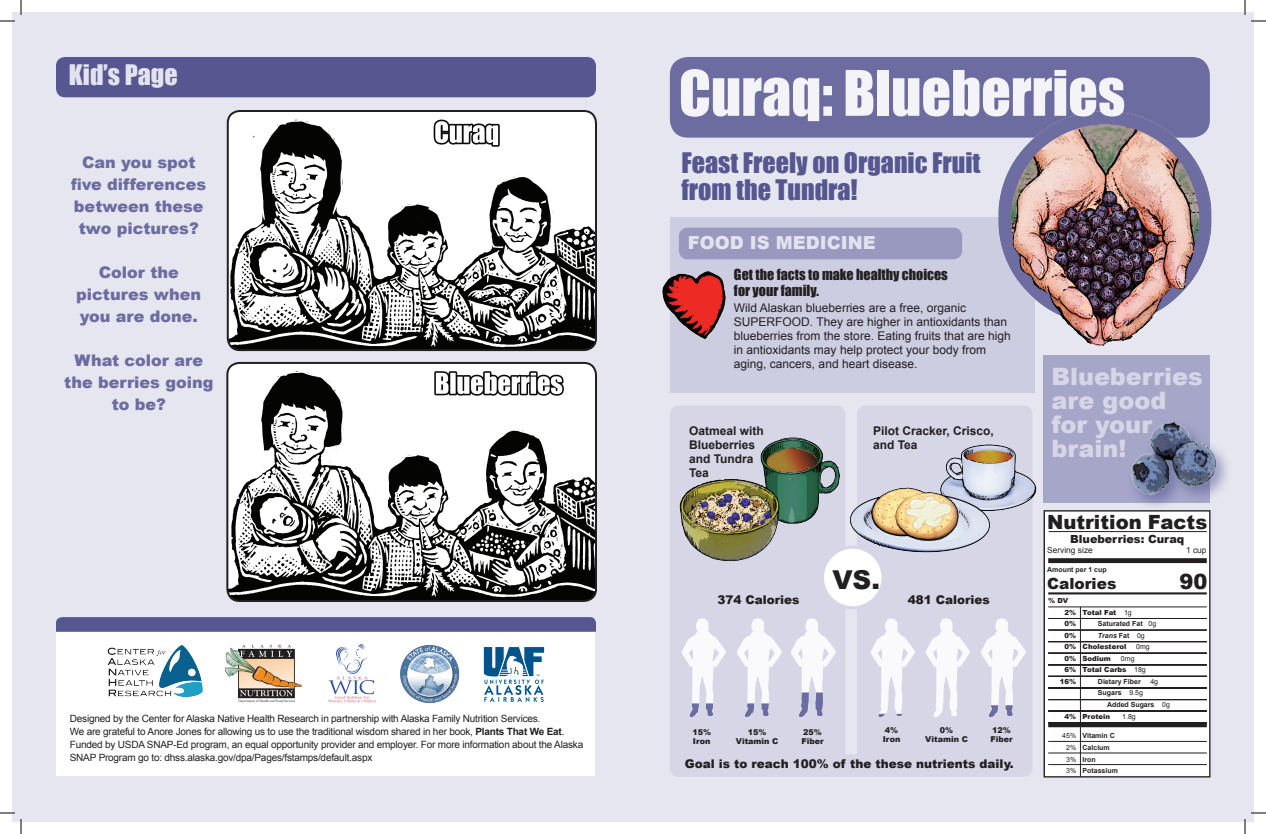
<style>
.page{position:relative;width:1266px;height:834px;background:#fff}
.page>*{position:absolute;margin:0;border:0;box-sizing:border-box;transform-origin:0 0}
.t1{font:58px "Impact";color:#f3f3f8}
.t2{font:26px/27px "Impact";color:#565791}
.t3{font:26px "Impact";color:#e3e3ee}
.t4{font:900 26px "Arial";color:#231f20}
.t5{font:900 24px/24px "Arial";color:#d6d6e7}
.t6{font:900 21px "Arial";color:#231f20}
.t7{font:900 19.6px "Arial";color:#231f20}
.t8{font:900 18px "Arial";color:#e3e3ee}
.t9{font:900 16px/22px "Arial";color:#6d6ca1;text-align:center}
.t10{font:900 15.4px "Arial";color:#231f20}
.t11{font:14px/16px "Impact";color:#231f20}
.t12{font:12px/14px "Arial";color:#231f20}
.t13{font:900 12px "Arial";color:#231f20}
.t14{font:700 12px/14px "Arial";color:#231f20}
.t15{font:900 11.2px "Arial";color:#231f20}
.t16{font:10px/13px "Arial";letter-spacing:-.02em;color:#231f20}
.t17{font:8.4px "Arial";color:#231f20}
.t18{font:900 8px/9.6px "Arial";color:#231f20}
.t19{font:700 7px/11.5px "Arial";color:#231f20}
.t20{font:900 7px/11.5px "Arial";color:#231f20;text-align:right}
.t21{font:7px/11.5px "Arial";color:#231f20;text-align:center}
.t22{font:italic 700 7px "Arial";color:#231f20}
.s1{font-weight:700}
.s2{font-weight:400}
.s3{font-style:normal}
.s4{font-weight:400;font-style:normal}
</style>
<div class="page">
<div style="left:12px;top:12px;width:1242px;height:810px;background:#e6e6f0"></div>
<div style="left:56px;top:632px;width:540px;height:144px;background:#fff"></div>
<div style="left:1044px;top:355px;width:166px;height:147px;background:#a6a6c8"></div>
<div style="left:670px;top:405px;width:175px;height:372px;background:#d6d6e7;border-radius:9px"></div>
<div style="left:857px;top:405px;width:175px;height:372px;background:#d6d6e7;border-radius:9px"></div>
<div style="left:670px;top:218px;width:364px;height:175px;background:#cdcde1"></div>
<div style="left:670px;top:57px;width:540px;height:81px;background:#6d6ca1;border-radius:18px"></div>
<div style="left:679px;top:228px;width:283px;height:31px;background:#9999c0;border-radius:9px"></div>
<div style="left:822px;top:547px;width:61px;height:61px;background:#fff;border-radius:50%"></div>
<div style="left:821px;top:546px;width:64px;height:63px;border:3px solid #d6d6e7;border-radius:50%"></div>
<img style="left:662px;top:271px;width:64px;height:68px">
<img style="left:926px;top:618px;width:44px;height:99px">
<img style="left:871px;top:618px;width:44px;height:99px">
<img style="left:981px;top:618px;width:45px;height:99px">
<img style="left:791px;top:618px;width:45px;height:99px">
<img style="left:682px;top:618px;width:44px;height:99px">
<img style="left:737px;top:618px;width:45px;height:99px">
<img style="left:862px;top:442px;width:189px;height:116px">
<img style="left:679px;top:437px;width:183px;height:136px">
<img style="left:985px;top:103px;width:227px;height:256px">
<div style="left:763px;top:754px;width:175px;height:23px;background:#d6d6e7;border-radius:9px"></div>
<div style="left:1044px;top:511px;width:166px;height:266px;background:#fff"></div>
<div style="left:1044px;top:510px;width:167px;height:268px;border:1px solid #231f20"></div>
<hr style="left:1049px;top:531px;width:158px;height:1px;background:#231f20">
<div style="left:1048px;top:558px;width:159px;height:5px;background:#231f20"></div>
<hr style="left:1048px;top:592px;width:159px;height:2px;background:#231f20">
<hr style="left:1048px;top:607px;width:159px;height:1px;background:#231f20">
<hr style="left:1048px;top:618px;width:159px;height:1px;background:#231f20">
<hr style="left:1048px;top:630px;width:159px;height:1px;background:#231f20">
<hr style="left:1048px;top:641px;width:159px;height:1px;background:#231f20">
<hr style="left:1048px;top:653px;width:159px;height:1px;background:#231f20">
<hr style="left:1048px;top:665px;width:159px;height:1px;background:#231f20">
<hr style="left:1048px;top:676px;width:159px;height:1px;background:#231f20">
<hr style="left:1048px;top:688px;width:159px;height:1px;background:#231f20">
<hr style="left:1048px;top:699px;width:159px;height:1px;background:#231f20">
<hr style="left:1048px;top:711px;width:159px;height:1px;background:#231f20">
<div style="left:1048px;top:722px;width:159px;height:5px;background:#231f20"></div>
<hr style="left:1048px;top:741px;width:159px;height:1px;background:#231f20">
<hr style="left:1048px;top:753px;width:159px;height:1px;background:#231f20">
<hr style="left:1048px;top:764px;width:159px;height:1px;background:#231f20">
<hr style="left:1080px;top:607px;width:1px;height:170px;background:#231f20">
<div style="left:56px;top:57px;width:540px;height:40px;background:#565791;border-radius:9px"></div>
<img style="left:228px;top:112px;width:367px;height:238px">
<div style="left:227px;top:110px;width:370px;height:241px;border:2px solid #231f20;border-radius:12px"></div>
<img style="left:229px;top:364px;width:366px;height:236px">
<div style="left:226px;top:362px;width:371px;height:240px;border:2px solid #231f20;border-radius:12px"></div>
<svg style="left:56px;top:617px;width:540px;height:15px"></svg>
<img style="left:107px;top:645px;width:96px;height:52px">
<svg style="left:483px;top:647px;width:62px;height:55px"></svg>
<img style="left:328px;top:644px;width:48px;height:59px">
<img style="left:226px;top:645px;width:75px;height:58px">
<img style="left:400px;top:645px;width:60px;height:58px">
<svg style="left:0;top:0;width:22px;height:22px"></svg>
<svg style="left:0;top:812px;width:22px;height:22px"></svg>
<svg style="left:1244px;top:0;width:22px;height:22px"></svg>
<svg style="left:1244px;top:812px;width:22px;height:22px"></svg>
<img style="left:1088px;top:422px;width:140px;height:119px">
<p class="t3" style="left:69px;top:54px;width:110px">Kid’s Page</p>
<p class="t9" style="left:71px;top:151px;width:137px">Can you spot five differences between these two pictures?</p>
<p class="t9" style="left:76px;top:261px;width:126px">Color the pictures when you are done.</p>
<p class="t9" style="left:64px;top:349px;width:151px">What color are the berries going to be?</p>
<p class="t16" style="left:70px;top:712px;width:515px">Designed by the Center for Alaska Native Health Research in partnership with Alaska Family Nutrition Services.<br>We are grateful to Anore Jones for allowing us to use the traditional wisdom shared in her book, <span class="s1">Plants That We Eat</span>.<br>Funded by USDA SNAP-Ed program, an equal opportunity provider and employer. For more information about the Alaska SNAP Program go to: dhss.alaska.gov/dpa/Pages/fstamps/default.aspx</p>
<p class="t1" style="left:679px;top:48px;width:448px">Curaq: Blueberries</p>
<p class="t2" style="left:681px;top:148px;width:301px">Feast Freely on Organic Fruit from the Tundra!</p>
<p class="t8" style="left:688px;top:230px;width:189px">FOOD IS MEDICINE</p>
<p class="t11" style="left:734px;top:266px;width:215px">Get the facts to make healthy choices for your family.</p>
<p class="t12" style="left:734px;top:301px;width:278px">Wild Alaskan blueberries are a free, organic SUPERFOOD. They are higher in antioxidants than blueberries from the store. Eating fruits that are high in antioxidants may help protect your body from aging, cancers, and heart disease.</p>
<p class="t14" style="left:689px;top:424px;width:76px">Oatmeal with<br>Blueberries and Tundra<br>Tea</p>
<p class="t14" style="left:873px;top:424px;width:122px">Pilot Cracker, Crisco, and Tea</p>
<p class="t4" style="left:832px;top:560px;width:49px">VS.</p>
<p class="t13" style="left:718px;top:591px;width:84px">374 Calories</p>
<p class="t13" style="left:908px;top:591px;width:84px">481 Calories</p>
<p class="t18" style="left:692px;top:727px;width:20px">15%<br>Iron</p>
<p class="t18" style="left:736px;top:727px;width:44px;text-align:center">15%<br>Vitamin C</p>
<p class="t18" style="left:801px;top:727px;width:24px">25%<br>Fiber</p>
<p class="t18" style="left:883px;top:725px;width:19px">4%<br>Iron</p>
<p class="t18" style="left:925px;top:725px;width:44px;text-align:center">0%<br>Vitamin C</p>
<p class="t18" style="left:991px;top:725px;width:24px">12%<br>Fiber</p>
<p class="t13" style="left:685px;top:755px;width:331px">Goal is to reach 100% of the these nutrients daily.</p>
<p class="t5" style="left:1051px;top:363px;width:153px">Blueberries are good for your brain!</p>
<p class="t7" style="left:1047px;top:508px;width:162px">Nutrition Facts</p>
<p class="t15" style="left:1070px;top:531px;width:116px">Blueberries: Curaq</p>
<p class="t17" style="left:1047px;top:545px;width:47px">Serving size</p>
<p class="t17" style="left:1186px;top:545px;width:22px">1 cup</p>
<p class="t19" style="left:1047px;top:564px;width:61px">Amount per 1 cup</p>
<p class="t10" style="left:1047px;top:572px;width:71px">Calories</p>
<p class="t6" style="left:1179px;top:566px;width:29px">90</p>
<p class="t20" style="left:1083px;top:606px;width:51px">Total Fat <span class="s2">1g</span></p>
<p class="t19" style="left:1098px;top:618px;width:60px">Saturated Fat <span class="s2">0g</span></p>
<p class="t22" style="left:1098px;top:631px;width:48px">Trans <span class="s3">Fat</span> <span class="s4">0g</span></p>
<p class="t20" style="left:1083px;top:641px;width:46px">Cholesterol</p>
<p class="t21" style="left:1136px;top:641px;width:15px">0mg</p>
<p class="t20" style="left:1083px;top:652px;width:30px">Sodium</p>
<p class="t21" style="left:1121px;top:653px;width:15px">0mg</p>
<p class="t20" style="left:1083px;top:664px;width:65px">Total Carbs <span class="s2">18g</span></p>
<p class="t19" style="left:1098px;top:676px;width:44px">Dietary Fiber</p>
<p class="t21" style="left:1150px;top:676px;width:9px">4g</p>
<p class="t19" style="left:1098px;top:687px;width:47px">Sugars <span class="s2">9.5g</span></p>
<p class="t19" style="left:1107px;top:699px;width:64px">Added Sugars <span class="s2">0g</span></p>
<p class="t20" style="left:1083px;top:710px;width:29px">Protein</p>
<p class="t21" style="left:1122px;top:710px;width:15px">1.8g</p>
<p class="t19" style="left:1083px;top:730px;width:37px">Vitamin C<br>Calcium<br>Iron<br>Potassium</p>
<p class="t20" style="left:1048px;top:595px;width:21px">% DV</p>
<p class="t20" style="left:1060px;top:606px;width:18px">2%<br>0%<br>0%<br>0%<br>0%<br>6%<br>16%</p>
<p class="t20" style="left:1065px;top:710px;width:13px">4%</p>
<p class="t21" style="left:1062px;top:730px;width:15px">45%<br>2%<br>3%<br>3%</p>
</div>
